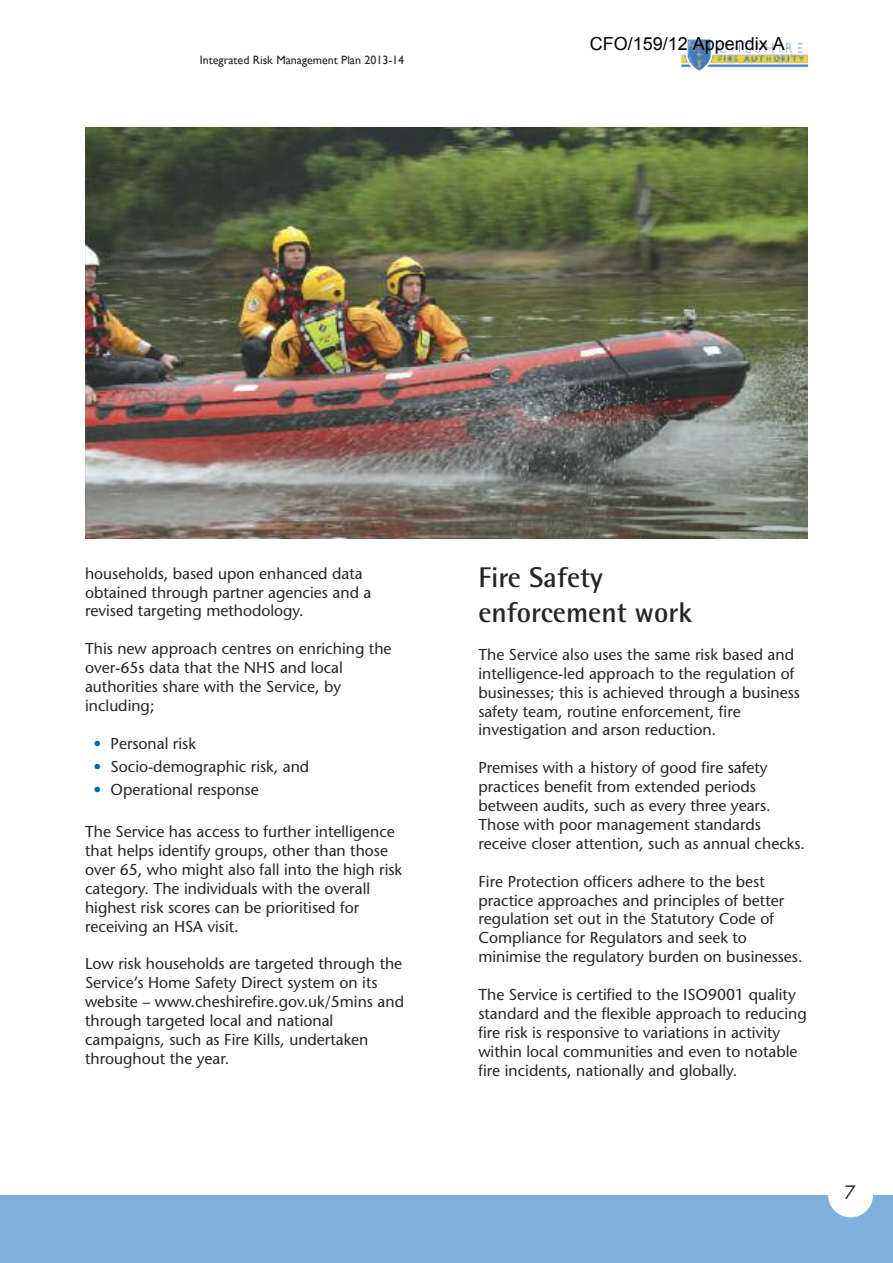
<style>
.page{position:relative;width:893px;height:1263px;background:#fff}
.page>*{position:absolute;margin:0;border:0;box-sizing:border-box;transform-origin:0 0}
.t1{font:700 28.5px/35.5px "Rotis Semi Sans";color:#272627}
.t2{font:18px "Arial";color:#000}
.t3{font:18px "Futura";color:#272627}
.t4{font:15.75px/18.9px "Stone Sans";color:#272627}
.t5{font:12px "Gill Sans";color:#272627}
.s1{color:#0064ba}
</style>
<div class="page">
<img style="left:687px;top:39px;width:121px;height:32px">
<div style="left:0;top:1195px;width:893px;height:68px;background:#80b1dd"></div>
<div style="left:828px;top:1172px;width:45px;height:45px;background:#fff;border-radius:50%"></div>
<img style="left:85px;top:128px;width:723px;height:411px">
<p class="t5" style="left:200px;top:53px;width:206px">Integrated Risk Management Plan 2013-14</p>
<p class="t2" style="left:590px;top:32px;width:197px">CFO/159/12 Appendix A</p>
<p class="t4" style="left:85px;top:565px;width:288px">households, based upon enhanced data obtained through partner agencies and a revised targeting methodology.</p>
<p class="t4" style="left:85px;top:641px;width:308px">This new approach centres on enriching the over-65s data that the NHS and local authorities share with the Service, by including;</p>
<p class="t4" style="left:94px;top:735px;width:104px"><span class="s1">•</span> Personal risk</p>
<p class="t4" style="left:94px;top:759px;width:217px"><span class="s1">•</span> Socio-demographic risk, and</p>
<p class="t4" style="left:94px;top:782px;width:167px"><span class="s1">•</span> Operational response</p>
<p class="t4" style="left:85px;top:824px;width:319px">The Service has access to further intelligence that helps identify groups, other than those over 65, who might also fall into the high risk category. The individuals with the overall highest risk scores can be prioritised for receiving an HSA visit.</p>
<p class="t4" style="left:85px;top:956px;width:320px">Low risk households are targeted through the Service’s Home Safety Direct system on its website – www.cheshirefire.gov.uk/5mins and through targeted local and national campaigns, such as Fire Kills, undertaken throughout the year.</p>
<h1 class="t1" style="left:478px;top:562px;width:215px">Fire Safety enforcement work</h1>
<p class="t4" style="left:478px;top:646px;width:323px">The Service also uses the same risk based and intelligence-led approach to the regulation of businesses; this is achieved through a business safety team, routine enforcement, fire investigation and arson reduction.</p>
<p class="t4" style="left:478px;top:760px;width:328px">Premises with a history of good fire safety practices benefit from extended periods between audits, such as every three years.<br>Those with poor management standards receive closer attention, such as annual checks.</p>
<p class="t4" style="left:478px;top:873px;width:326px">Fire Protection officers adhere to the best practice approaches and principles of better regulation set out in the Statutory Code of Compliance for Regulators and seek to minimise the regulatory burden on businesses.</p>
<p class="t4" style="left:478px;top:987px;width:330px">The Service is certified to the ISO9001 quality standard and the flexible approach to reducing fire risk is responsive to variations in activity within local communities and even to notable fire incidents, nationally and globally.</p>
<p class="t3" style="left:845px;top:1184px;width:13px">7</p>
</div>
